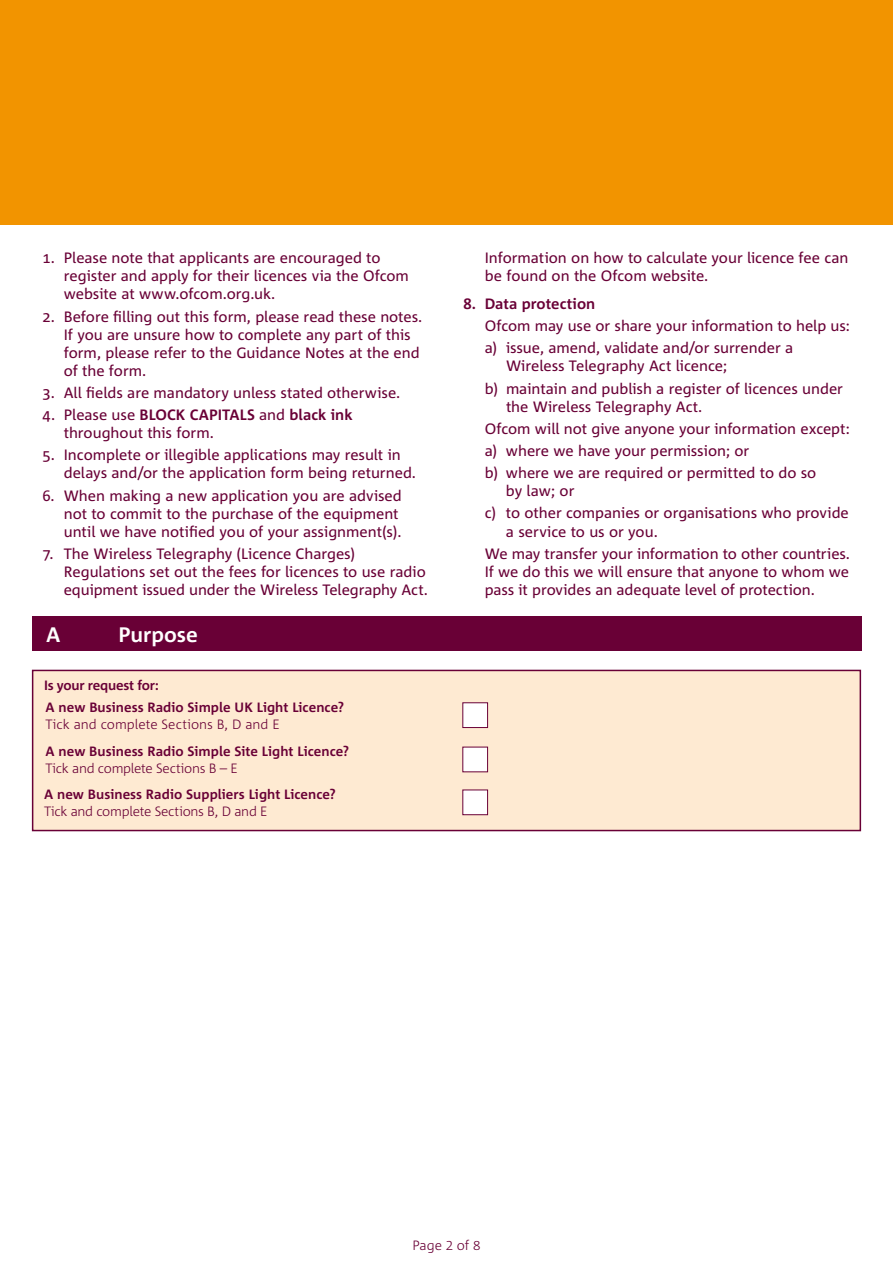
<style>
.page{position:relative;width:893px;height:1263px;background:#fff}
.page>*{position:absolute;margin:0;border:0;box-sizing:border-box;transform-origin:0 0}
.t1{font:700 21px "Corpid";color:#fff}
.t2{font:15px/18px "Corpid";letter-spacing:-.005em;color:#690036}
.t3{font:700 15px "Corpid";color:#690036}
.t4{font:700 13.5px/22px "Corpid";letter-spacing:.005em;color:#690036}
.t5{font:300 13.5px "Corpid";letter-spacing:-.015em;color:#690036}
.s1{font-weight:700}
.s2{font-family:"Corpid Caps"}
</style>
<div class="page">
<div style="left:0;top:0;width:893px;height:224px;background:#f29400"></div>
<div style="left:32px;top:616px;width:829px;height:34px;background:#690036"></div>
<div style="left:32px;top:670px;width:829px;height:161px;background:#feead2;border:2px solid #690036"></div>
<div style="left:462px;top:702px;width:26px;height:26px;background:#fff;border:1px solid #690036"></div>
<div style="left:462px;top:747px;width:26px;height:25px;background:#fff"></div>
<div style="left:462px;top:789px;width:26px;height:26px;background:#fff;border:1px solid #690036"></div>
<p class="t2" style="left:64px;top:249px;width:347px;text-indent:-21px">1. Please note that applicants are encouraged to register and apply for their licences via the Ofcom website at www.ofcom.org.uk.</p>
<p class="t2" style="left:64px;top:308px;width:360px;text-indent:-21px">2. Before filling out this form, please read these notes.<br>If you are unsure how to complete any part of this form, please refer to the Guidance Notes at the end of the form.</p>
<p class="t2" style="left:43px;top:384px;width:359px">3. All fields are mandatory unless stated otherwise.</p>
<p class="t2" style="left:64px;top:406px;width:290px;text-indent:-21px">4. Please use <span class="s1">BLOCK CAPITALS</span> and <span class="s1">black ink </span>throughout this form.</p>
<p class="t2" style="left:64px;top:446px;width:354px;text-indent:-21px">5. Incomplete or illegible applications may result in delays and/or the application form being returned.</p>
<p class="t2" style="left:64px;top:487px;width:340px;text-indent:-21px">6. When making a new application you are advised not to commit to the purchase of the equipment until we have notified you of your assignment(s).</p>
<p class="t2" style="left:64px;top:545px;width:366px;text-indent:-21px">7. The Wireless Telegraphy (Licence Charges)<br>Regulations set out the fees for licences to use radio equipment issued under the Wireless Telegraphy Act.</p>
<h1 class="t1" style="left:46px;top:623px;width:16px">A</h1>
<h1 class="t1" style="left:118px;top:623px;width:81px">Purpose</h1>
<p class="t4" style="left:44px;top:674px;width:302px">Is your request for:<br>A new Business Radio Simple UK Light Licence?</p>
<p class="t5" style="left:46px;top:716px;width:236px">Tick and complete Sections B, D and E</p>
<p class="t4" style="left:45px;top:741px;width:305px">A new Business Radio Simple Site Light Licence?</p>
<p class="t5" style="left:45px;top:761px;width:194px">Tick and complete Sections B – E</p>
<p class="t4" style="left:44px;top:784px;width:293px">A new Business Radio Suppliers Light Licence?</p>
<p class="t5" style="left:44px;top:804px;width:225px">Tick and complete Sections B, D and E</p>
<p class="t2" style="left:485px;top:249px;width:365px">Information on how to calculate your licence fee can be found on the Ofcom website.</p>
<p class="t3" style="left:463px;top:295px;width:133px">8. Data protection</p>
<p class="t2" style="left:485px;top:315px;width:367px;line-height:22.2px">Ofcom may use or share your information to help us: a) issue, amend, validate and/or surrender a</p>
<p class="t2" style="left:485px;top:355px;width:360px;line-height:22.2px;text-indent:21px">Wireless Telegraphy Act licence;<br>b) maintain and publish a register of licences under</p>
<p class="t2" style="left:485px;top:395px;width:367px;line-height:22.2px;text-indent:21px">the Wireless Telegraphy Act.<br>Ofcom will not give anyone your information except: a) where we have your permission; or<br>b) where we are required or permitted to do so</p>
<p class="t2" style="left:485px;top:480px;width:366px;line-height:22.2px;text-indent:21px">by law; or<br>c) to other companies or organisations who provide</p>
<p class="t2" style="left:485px;top:520px;width:367px;line-height:22.2px;text-indent:21px">a service to us or you.<br>We may transfer your information to other countries.</p>
<p class="t2" style="left:485px;top:563px;width:366px">If we do this we will ensure that anyone to whom we pass it provides an adequate level of protection.</p>
<p class="t5" style="left:412px;top:1237px;width:69px">Page <span class="s2">2</span> of <span class="s2">8</span></p>
</div>
